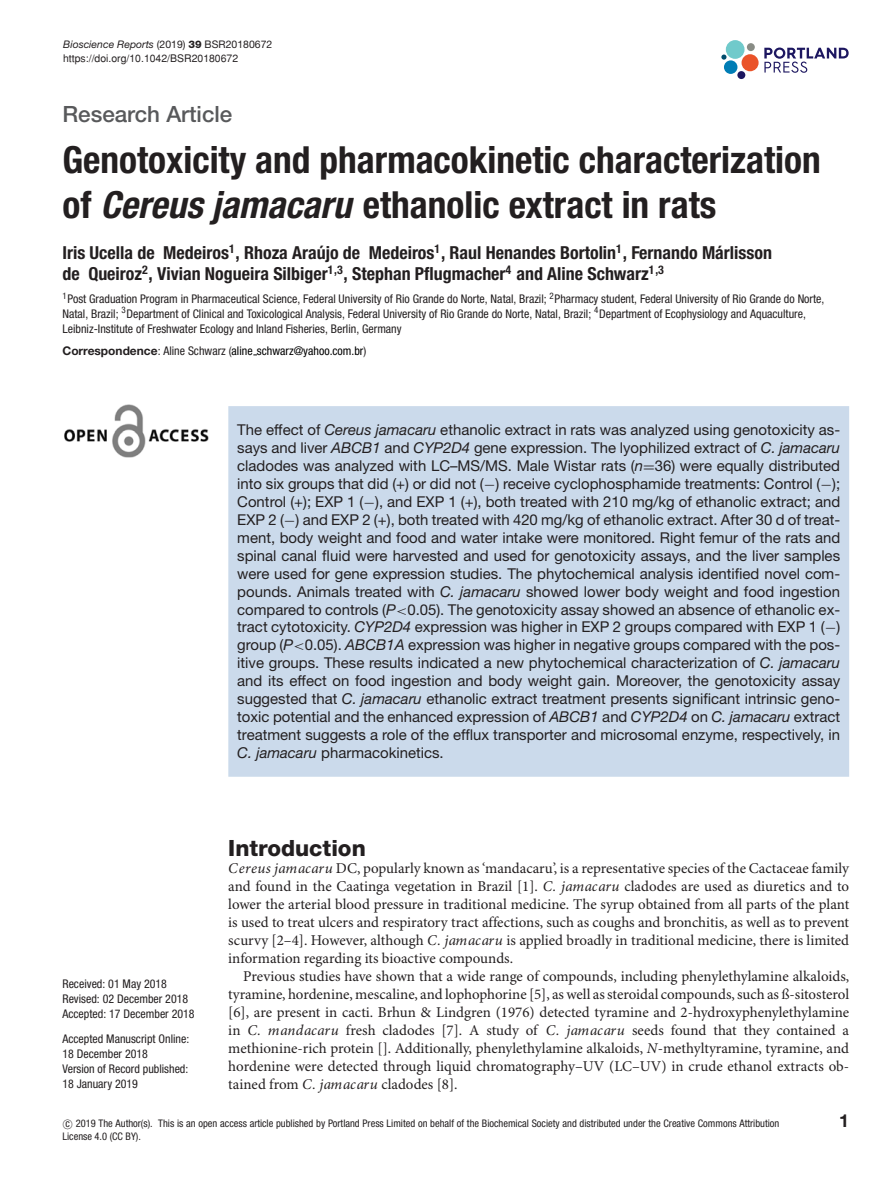
<style>
.page{position:relative;width:893px;height:1183px;background:#fff}
.page>*{position:absolute;margin:0;border:0;box-sizing:border-box;transform-origin:0 0}
.t1{font:700 condensed 37.35px/44.8px "Helvetica Neue LT Std";color:#231f20}
.t2{font:500 22.35px "Helvetica Neue LT Std";color:#58595b}
.t3{font:800 22.35px "Helvetica Neue LT Std";color:#231f20}
.t4{font:700 condensed 18px "Helvetica Neue LT Std";color:#231f20}
.t5{font:700 18px "Helvetica Neue LT Std";color:#231f20}
.t6{font:15px/18px "Helvetica Neue LT Std";color:#231f20;text-align:justify}
.t7{font:15px/18px "Minion Pro";color:#231f20;text-align:justify}
.t8{font:condensed 12px/15px "Helvetica Neue LT Std";color:#231f20}
.t9{font:condensed 12px "Helvetica Neue LT Std";color:#000}
.t10{font:condensed 10.5px/13.5px "Helvetica Neue LT Std";color:#231f20}
.t11{font:italic 10.5px "Helvetica Neue LT Std";color:#231f20}
.t12{font:10.5px "Helvetica";color:#231f20}
.s1{font-style:normal}
.s2{font-weight:800;font-style:normal}
.s3{font-style:italic}
.s4{font-weight:700;font-stretch:normal;color:#231f20}
.s5{color:#231f20}
.s6{font-family:"MTSY"}
.s7{font-family:"RMTMI"}
.s8{font-family:"CMSY10";font-stretch:normal}
</style>
<div class="page">
<svg style="left:764px;top:48px;width:85px;height:25px"></svg>
<div style="left:726px;top:40px;width:18px;height:19px;background:#70cacb;border-radius:50%"></div>
<div style="left:741px;top:54px;width:18px;height:17px;background:#ea5329;border-radius:50%"></div>
<div style="left:724px;top:60px;width:13px;height:14px;background:#007db5;border-radius:50%"></div>
<div style="left:737px;top:71px;width:8px;height:8px;background:#1d1760;border-radius:50%"></div>
<div style="left:747px;top:43px;width:8px;height:8px;background:#888c85;border-radius:50%"></div>
<svg style="left:721px;top:54px;width:5px;height:6px"></svg>
<img style="left:64px;top:404px;width:145px;height:53px">
<div style="left:228px;top:406px;width:621px;height:370px;background:#cbdaeb"></div>
<p class="t11" style="left:63px;top:40px;width:211px">Bioscience Reports <span class="s1">(2019)</span> <span class="s2">39</span> <span class="s1">BSR20180672</span></p>
<p class="t12" style="left:63px;top:54px;width:177px">https://doi.org/10.1042/BSR20180672</p>
<h2 class="t2" style="left:62px;top:106px;width:171px">Research Article</h2>
<h1 class="t1" style="left:62px;top:140px;width:760px">Genotoxicity and pharmacokinetic characterization of <span class="s3">Cereus jamacaru</span> ethanolic extract in rats</h1>
<p class="t4" style="left:62px;top:246px;width:711px">Iris Ucella de Medeiros<sup>1</sup>, Rhoza Ara ´ujo de Medeiros<sup>1</sup>, Raul Henandes Bortolin<sup>1</sup>, Fernando Marlisson</p>
<p class="t4" style="left:718px;top:246px;width:5px">´</p>
<p class="t4" style="left:62px;top:267px;width:603px">de Queiroz<sup>2</sup>, Vivian Nogueira Silbiger<sup>1,3</sup>, Stephan Pflugmacher<sup>4</sup> and Aline Schwarz<sup>1,3</sup></p>
<p class="t8" style="left:62px;top:292px;width:763px"><sup>1</sup>Post Graduation Program in Pharmaceutical Science, Federal University of Rio Grande do Norte, Natal, Brazil; <sup>2</sup>Pharmacy student, Federal University of Rio Grande do Norte,<br>Natal, Brazil; <sup>3</sup>Department of Clinical and Toxicological Analysis, Federal University of Rio Grande do Norte, Natal, Brazil; <sup>4</sup>Department of Ecophysiology and Aquaculture,<br>Leibniz-Institute of Freshwater Ecology and Inland Fisheries, Berlin, Germany</p>
<p class="t9" style="left:62px;top:346px;width:305px"><span class="s4">Correspondence</span><span class="s5">: Aline Schwarz (</span>aline schwarz@yahoo.com.br<span class="s5">)</span></p>
<p class="t6" style="left:237px;top:422px;width:604px">The effect of <span class="s3">Cereus jamacaru</span> ethanolic extract in rats was analyzed using genotoxicity as&shy;says and liver <span class="s3">ABCB1</span> and <span class="s3">CYP2D4</span> gene expression. The lyophilized extract of <span class="s3">C. jamacaru </span>cladodes was analyzed with LC–MS/MS. Male Wistar rats (<span class="s3">n</span><span class="s6">=</span>36) were equally distributed into six groups that did (+) or did not (<span class="s6">−</span>) receive cyclophosphamide treatments: Control (<span class="s6">−</span>); Control (+); EXP 1 (<span class="s6">−</span>), and EXP 1 (+), both treated with 210 mg/kg of ethanolic extract; and EXP 2 (<span class="s6">−</span>) and EXP 2 (+), both treated with 420 mg/kg of ethanolic extract. After 30 d of treat&shy;ment, body weight and food and water intake were monitored. Right femur of the rats and spinal canal fluid were harvested and used for genotoxicity assays, and the liver samples were used for gene expression studies. The phytochemical analysis identified novel com&shy;pounds. Animals treated with <span class="s3">C. jamacaru</span> showed lower body weight and food ingestion compared to controls (<span class="s3">P</span><span class="s7">&lt;</span>0.05). The genotoxicity assay showed an absence of ethanolic ex&shy;tract cytotoxicity. <span class="s3">CYP2D4</span> expression was higher in EXP 2 groups compared with EXP 1 (<span class="s6">−</span>) group (<span class="s3">P</span><span class="s7">&lt;</span>0.05). <span class="s3">ABCB1A</span> expression was higher in negative groups compared with the pos&shy;itive groups. These results indicated a new phytochemical characterization of <span class="s3">C. jamacaru </span>and its effect on food ingestion and body weight gain. Moreover, the genotoxicity assay suggested that <span class="s3">C. jamacaru</span> ethanolic extract treatment presents significant intrinsic geno&shy;toxic potential and the enhanced expression of <span class="s3">ABCB1</span> and <span class="s3">CYP2D4</span> on <span class="s3">C. jamacaru</span> extract treatment suggests a role of the efflux transporter and microsomal enzyme, respectively, in <span class="s3">C. jamacaru</span> pharmacokinetics.</p>
<h2 class="t3" style="left:228px;top:839px;width:139px">Introduction</h2>
<p class="t7" style="left:228px;top:860px;width:622px"><span class="s3">Cereus jamacaru</span> DC, popularly known as ‘mandacaru’, is a representative species of the Cactaceae family and found in the Caatinga vegetation in Brazil [1]. <span class="s3">C. jamacaru</span> cladodes are used as diuretics and to lower the arterial blood pressure in traditional medicine. The syrup obtained from all parts of the plant is used to treat ulcers and respiratory tract affections, such as coughs and bronchitis, as well as to prevent scurvy [2–4]. However, although <span class="s3">C. jamacaru</span> is applied broadly in traditional medicine, there is limited information regarding its bioactive compounds.</p>
<p class="t7" style="left:228px;top:968px;width:622px;text-indent:15px">Previous studies have shown that a wide range of compounds, including phenylethylamine alkaloids, tyramine, hordenine, mescaline, and lophophorine [5], as well as steroidal compounds, such as ß-sitosterol [6], are present in cacti. Brhun &amp; Lindgren (1976) detected tyramine and 2-hydroxyphenylethylamine in <span class="s3">C. mandacaru</span> fresh cladodes [7]. A study of <span class="s3">C. jamacaru</span> seeds found that they contained a methionine-rich protein []. Additionally, phenylethylamine alkaloids, <span class="s3">N</span>-methyltyramine, tyramine, and hordenine were detected through liquid chromatography–UV (LC–UV) in crude ethanol extracts ob&shy;tained from <span class="s3">C. jamacaru</span> cladodes [8].</p>
<p class="t10" style="left:62px;top:1117px;width:718px"><span class="s8">-</span>c 2019 The Author(s). This is an open access article published by Portland Press Limited on behalf of the Biochemical Society and distributed under the Creative Commons Attribution<br>License 4.0 (CC BY).</p>
<p class="t5" style="left:839px;top:1113px;width:11px">1</p>
<p class="t8" style="left:62px;top:976px;width:134px">Received: 01 May 2018<br>Revised: 02 December 2018<br>Accepted: 17 December 2018</p>
<p class="t8" style="left:62px;top:1032px;width:128px">Accepted Manuscript Online:<br>18 December 2018<br>Version of Record published:<br>18 January 2019</p>
</div>
